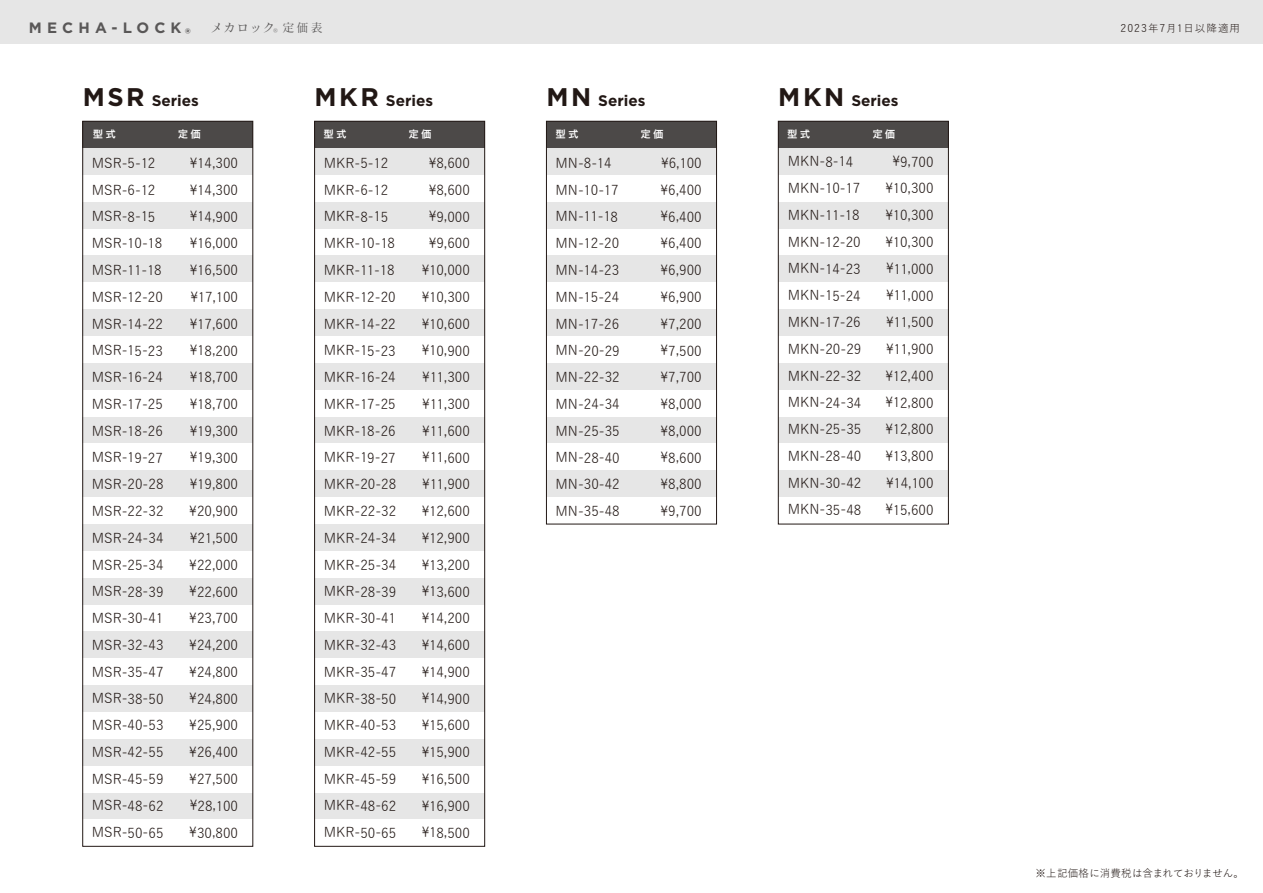
<style>
.page{position:relative;width:1263px;height:893px;background:#fff}
.page>*{position:absolute;margin:0;border:0;box-sizing:border-box;transform-origin:0 0}
.t1{font:700 15.3px "Gotham";color:#221815}
.t2{font:700 15px "Gotham";letter-spacing:.34em;color:#595757}
.t3{font:13.5px/26.7px "Yu Gothic";color:#221815}
.t4{font:12px "Matisse Pro M";letter-spacing:.1em;color:#595757}
.t5{font:10.5px "Yu Gothic";letter-spacing:.025em;color:#221815}
.t6{font:10.5px "Koburina Go Std W6";letter-spacing:.2em;color:#fff}
.t7{font:10.5px "Yu Gothic";letter-spacing:.1em;color:#221815}
.t8{font:4.2px "Matisse Pro M";color:#595757}
.s1{font-family:"DIN2014";font-weight:300;font-size:10.95px}
.s2{font-size:25.5px}
.s3{font-family:"DIN2014";font-weight:300;font-size:14.1px}
</style>
<div class="page">
<div style="left:0;top:0;width:1263px;height:43px;background:#e6e6e6"></div>
<div style="left:83px;top:148px;width:170px;height:27px;background:#e6e6e6"></div>
<div style="left:83px;top:121px;width:170px;height:27px;background:#4c4948"></div>
<div style="left:83px;top:202px;width:170px;height:27px;background:#e6e6e6"></div>
<div style="left:83px;top:255px;width:170px;height:27px;background:#e6e6e6"></div>
<div style="left:83px;top:309px;width:170px;height:27px;background:#e6e6e6"></div>
<div style="left:83px;top:363px;width:170px;height:27px;background:#e6e6e6"></div>
<div style="left:83px;top:417px;width:170px;height:26px;background:#e6e6e6"></div>
<div style="left:83px;top:470px;width:170px;height:27px;background:#e6e6e6"></div>
<div style="left:83px;top:524px;width:170px;height:27px;background:#e6e6e6"></div>
<div style="left:83px;top:578px;width:170px;height:27px;background:#e6e6e6"></div>
<div style="left:83px;top:631px;width:170px;height:27px;background:#e6e6e6"></div>
<div style="left:83px;top:685px;width:170px;height:27px;background:#e6e6e6"></div>
<div style="left:83px;top:739px;width:170px;height:27px;background:#e6e6e6"></div>
<div style="left:83px;top:793px;width:170px;height:26px;background:#e6e6e6"></div>
<div style="left:315px;top:148px;width:170px;height:27px;background:#e6e6e6"></div>
<div style="left:315px;top:121px;width:170px;height:27px;background:#4c4948"></div>
<div style="left:315px;top:202px;width:170px;height:27px;background:#e6e6e6"></div>
<div style="left:315px;top:255px;width:170px;height:27px;background:#e6e6e6"></div>
<div style="left:315px;top:309px;width:170px;height:27px;background:#e6e6e6"></div>
<div style="left:315px;top:363px;width:170px;height:27px;background:#e6e6e6"></div>
<div style="left:315px;top:417px;width:170px;height:26px;background:#e6e6e6"></div>
<div style="left:315px;top:470px;width:170px;height:27px;background:#e6e6e6"></div>
<div style="left:315px;top:524px;width:170px;height:27px;background:#e6e6e6"></div>
<div style="left:315px;top:578px;width:170px;height:27px;background:#e6e6e6"></div>
<div style="left:315px;top:631px;width:170px;height:27px;background:#e6e6e6"></div>
<div style="left:315px;top:685px;width:170px;height:27px;background:#e6e6e6"></div>
<div style="left:315px;top:739px;width:170px;height:27px;background:#e6e6e6"></div>
<div style="left:315px;top:793px;width:170px;height:26px;background:#e6e6e6"></div>
<div style="left:546px;top:148px;width:170px;height:27px;background:#e6e6e6"></div>
<div style="left:546px;top:121px;width:170px;height:27px;background:#4c4948"></div>
<div style="left:546px;top:202px;width:170px;height:27px;background:#e6e6e6"></div>
<div style="left:546px;top:255px;width:170px;height:27px;background:#e6e6e6"></div>
<div style="left:546px;top:309px;width:170px;height:27px;background:#e6e6e6"></div>
<div style="left:546px;top:363px;width:170px;height:27px;background:#e6e6e6"></div>
<div style="left:546px;top:417px;width:170px;height:26px;background:#e6e6e6"></div>
<div style="left:546px;top:470px;width:170px;height:27px;background:#e6e6e6"></div>
<div style="left:778px;top:148px;width:170px;height:27px;background:#e6e6e6"></div>
<div style="left:778px;top:121px;width:170px;height:27px;background:#4c4948"></div>
<div style="left:778px;top:202px;width:170px;height:27px;background:#e6e6e6"></div>
<div style="left:778px;top:255px;width:170px;height:27px;background:#e6e6e6"></div>
<div style="left:778px;top:309px;width:170px;height:27px;background:#e6e6e6"></div>
<div style="left:778px;top:363px;width:170px;height:27px;background:#e6e6e6"></div>
<div style="left:778px;top:417px;width:170px;height:26px;background:#e6e6e6"></div>
<div style="left:778px;top:470px;width:170px;height:27px;background:#e6e6e6"></div>
<div style="left:314px;top:121px;width:171px;height:725px;border:1px solid #221815"></div>
<div style="left:546px;top:121px;width:171px;height:403px;border:1px solid #221815"></div>
<div style="left:778px;top:121px;width:170px;height:403px;border:1px solid #221815"></div>
<p class="t2" style="left:29px;top:18px;width:163px">MECHA-LOCK®</p>
<p class="t4" style="left:211px;top:20px;width:66px">メカロック</p>
<p class="t8" style="left:274px;top:28px;width:6px">Ⓡ</p>
<p class="t4" style="left:282px;top:20px;width:42px">定価表</p>
<p class="t7" style="left:1120px;top:18px;width:121px">2023年7月<span class="s1">1</span>日以降適用</p>
<p class="t1" style="left:83px;top:91px;width:118px"><span class="s2">MSR</span> Series</p>
<p class="t1" style="left:315px;top:91px;width:120px"><span class="s2">MKR</span> Series</p>
<p class="t1" style="left:546px;top:91px;width:101px"><span class="s2">MN</span> Series</p>
<p class="t1" style="left:778px;top:91px;width:122px"><span class="s2">MKN</span> Series</p>
<p class="t6" style="left:93px;top:126px;width:25px">型式</p>
<p class="t6" style="left:178px;top:126px;width:25px">定価</p>
<p class="t6" style="left:323px;top:126px;width:25px">型式</p>
<p class="t6" style="left:408px;top:126px;width:25px">定価</p>
<p class="t6" style="left:555px;top:126px;width:25px">型式</p>
<p class="t6" style="left:640px;top:126px;width:25px">定価</p>
<p class="t6" style="left:787px;top:126px;width:25px">型式</p>
<p class="t6" style="left:872px;top:126px;width:25px">定価</p>
<p class="t3" style="left:92px;top:148px;width:73px">MSR-5-<span class="s3">1</span>2<br>MSR-6-<span class="s3">1</span>2<br>MSR-8-<span class="s3">1</span>5<br>MSR-<span class="s3">1</span>0-<span class="s3">1</span>8<br>MSR-<span class="s3">11</span>-<span class="s3">1</span>8<br>MSR-<span class="s3">1</span>2-20<br>MSR-<span class="s3">1</span>4-22<br>MSR-<span class="s3">1</span>5-23<br>MSR-<span class="s3">1</span>6-24<br>MSR-<span class="s3">1</span>7-25<br>MSR-<span class="s3">1</span>8-26<br>MSR-<span class="s3">1</span>9-27<br>MSR-20-28<br>MSR-22-32<br>MSR-24-34<br>MSR-25-34<br>MSR-28-39<br>MSR-30-4<span class="s3">1<br></span>MSR-32-43<br>MSR-35-47<br>MSR-38-50<br>MSR-40-53<br>MSR-42-55<br>MSR-45-59<br>MSR-48-62<br>MSR-50-65</p>
<p class="t3" style="left:189px;top:148px;width:50px;text-align:justify">\<span class="s3">1</span>4,300 \<span class="s3">1</span>4,300 \<span class="s3">1</span>4,900 \<span class="s3">1</span>6,000 \<span class="s3">1</span>6,500 \<span class="s3">1</span>7,<span class="s3">1</span>00 \<span class="s3">1</span>7,600 \<span class="s3">1</span>8,200 \<span class="s3">1</span>8,700 \<span class="s3">1</span>8,700 \<span class="s3">1</span>9,300 \<span class="s3">1</span>9,300 \<span class="s3">1</span>9,800 \20,900 \2<span class="s3">1</span>,500 \22,000 \22,600 \23,700 \24,200 \24,800 \24,800 \25,900 \26,400 \27,500 \28,<span class="s3">1</span>00 \30,800</p>
<p class="t3" style="left:324px;top:148px;width:74px">MKR-5-<span class="s3">1</span>2<br>MKR-6-<span class="s3">1</span>2<br>MKR-8-<span class="s3">1</span>5<br>MKR-<span class="s3">1</span>0-<span class="s3">1</span>8<br>MKR-<span class="s3">11</span>-<span class="s3">1</span>8<br>MKR-<span class="s3">1</span>2-20<br>MKR-<span class="s3">1</span>4-22<br>MKR-<span class="s3">1</span>5-23<br>MKR-<span class="s3">1</span>6-24<br>MKR-<span class="s3">1</span>7-25<br>MKR-<span class="s3">1</span>8-26<br>MKR-<span class="s3">1</span>9-27<br>MKR-20-28<br>MKR-22-32<br>MKR-24-34<br>MKR-25-34<br>MKR-28-39<br>MKR-30-4<span class="s3">1<br></span>MKR-32-43<br>MKR-35-47<br>MKR-38-50<br>MKR-40-53<br>MKR-42-55<br>MKR-45-59<br>MKR-48-62<br>MKR-50-65</p>
<p class="t3" style="left:422px;top:148px;width:50px;text-align:center">\8,600 \8,600 \9,000 \9,600 \<span class="s3">1</span>0,000 \<span class="s3">1</span>0,300 \<span class="s3">1</span>0,600 \<span class="s3">1</span>0,900 \<span class="s3">11</span>,300 \<span class="s3">11</span>,300 \<span class="s3">11</span>,600 \<span class="s3">11</span>,600 \<span class="s3">11</span>,900 \<span class="s3">1</span>2,600 \<span class="s3">1</span>2,900 \<span class="s3">1</span>3,200 \<span class="s3">1</span>3,600 \<span class="s3">1</span>4,200 \<span class="s3">1</span>4,600 \<span class="s3">1</span>4,900 \<span class="s3">1</span>4,900 \<span class="s3">1</span>5,600 \<span class="s3">1</span>5,900 \<span class="s3">1</span>6,500 \<span class="s3">1</span>6,900 \<span class="s3">1</span>8,500</p>
<p class="t3" style="left:555px;top:148px;width:66px">MN-8-<span class="s3">1</span>4<br>MN-<span class="s3">1</span>0-<span class="s3">1</span>7<br>MN-<span class="s3">11</span>-<span class="s3">1</span>8<br>MN-<span class="s3">1</span>2-20<br>MN-<span class="s3">1</span>4-23<br>MN-<span class="s3">1</span>5-24<br>MN-<span class="s3">1</span>7-26<br>MN-20-29<br>MN-22-32<br>MN-24-34<br>MN-25-35<br>MN-28-40<br>MN-30-42<br>MN-35-48</p>
<p class="t3" style="left:660px;top:148px;width:43px;text-align:justify">\6,<span class="s3">1</span>00 \6,400 \6,400 \6,400 \6,900 \6,900 \7,200 \7,500 \7,700 \8,000 \8,000 \8,600 \8,800 \9,700</p>
<p class="t3" style="left:788px;top:146px;width:75px">MKN-8-<span class="s3">1</span>4<br>MKN-<span class="s3">1</span>0-<span class="s3">1</span>7<br>MKN-<span class="s3">11</span>-<span class="s3">1</span>8<br>MKN-<span class="s3">1</span>2-20<br>MKN-<span class="s3">1</span>4-23<br>MKN-<span class="s3">1</span>5-24<br>MKN-<span class="s3">1</span>7-26<br>MKN-20-29<br>MKN-22-32<br>MKN-24-34<br>MKN-25-35<br>MKN-28-40<br>MKN-30-42<br>MKN-35-48</p>
<p class="t3" style="left:885px;top:146px;width:50px;text-align:center">\9,700 \<span class="s3">1</span>0,300 \<span class="s3">1</span>0,300 \<span class="s3">1</span>0,300 \<span class="s3">11</span>,000 \<span class="s3">11</span>,000 \<span class="s3">11</span>,500 \<span class="s3">11</span>,900 \<span class="s3">1</span>2,400 \<span class="s3">1</span>2,800 \<span class="s3">1</span>2,800 \<span class="s3">1</span>3,800 \<span class="s3">1</span>4,<span class="s3">1</span>00 \<span class="s3">1</span>5,600</p>
<p class="t5" style="left:1035px;top:864px;width:210px">※上記価格に消費税は含まれておりません。</p>
</div>
